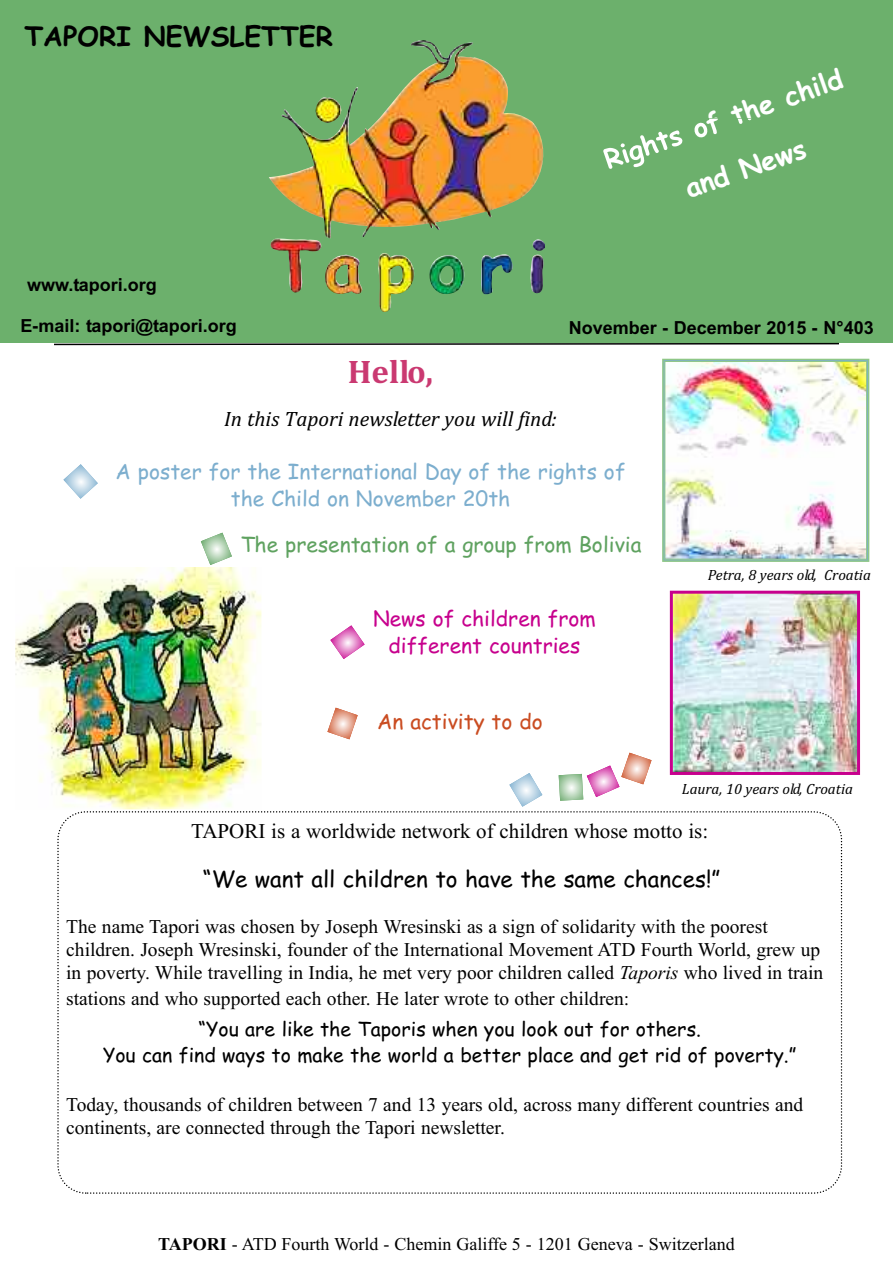
<style>
.page{position:relative;width:893px;height:1263px;background:#fff}
.page>*{position:absolute;margin:0;border:0;box-sizing:border-box;transform-origin:0 0}
.t1{font:700 33px "Cambria";color:#ca3971}
.t2{font:700 27px "Comic Sans MS";color:#fff}
.t3{font:700 27px "Comic Sans MS";color:#000}
.t4{font:22.5px "Comic Sans MS";color:#000}
.t5{font:21px/27.5px "Comic Sans MS";color:#7caece;text-align:center}
.t6{font:21px "Times New Roman";color:#000}
.t7{font:21px/27.5px "Comic Sans MS";color:#c7008d;text-align:center}
.t8{font:italic 21px "Cambria";color:#000}
.t9{font:21px "Comic Sans MS";color:#5fa260}
.t10{font:21px "Comic Sans MS";color:#ca4c21}
.t11{font:19.5px/23.4px "Times New Roman";color:#000}
.t12{font:19.5px/25.5px "Comic Sans MS";color:#000;text-align:center}
.t13{font:700 18px "Arial";color:#000}
.t14{font:18px "Times New Roman";color:#000}
.t15{font:italic 15px "Cambria";color:#000}
.s1{font-style:italic}
.s2{font-weight:700}
</style>
<div class="page">
<div style="left:0;top:0;width:893px;height:343px;background:#6cb06c"></div>
<svg style="left:54px;top:342px;width:785px;height:4px"></svg>
<img style="left:603px;top:122px;width:104px;height:47px">
<img style="left:667px;top:363px;width:198px;height:194px">
<div style="left:662px;top:359px;width:207px;height:203px;border:2px solid #8fc787"></div>
<div style="left:665px;top:361px;width:202px;height:198px;border:1px solid #8fc787"></div>
<img style="left:674px;top:595px;width:182px;height:176px">
<div style="left:670px;top:591px;width:190px;height:184px;border:3px solid #c7008d"></div>
<img style="left:15px;top:567px;width:246px;height:242px">
<svg style="left:63px;top:464px;width:35px;height:35px"></svg>
<svg style="left:327px;top:708px;width:31px;height:31px"></svg>
<svg style="left:201px;top:533px;width:31px;height:32px"></svg>
<svg style="left:330px;top:625px;width:35px;height:34px"></svg>
<svg style="left:509px;top:773px;width:33px;height:34px"></svg>
<svg style="left:559px;top:753px;width:92px;height:48px"></svg>
<img style="left:269px;top:40px;width:276px;height:272px">
<svg style="left:57px;top:811px;width:786px;height:383px"></svg>
<div style="left:94px;top:868px;width:735px;height:31px;background:#fff"></div>
<h2 class="t3" style="left:25px;top:21px;width:310px">TAPORI NEWSLETTER</h2>
<h2 class="t2" style="left:600px;top:145px;width:252px;rotate:-19deg">Rights of the child</h2>
<h2 class="t2" style="left:681px;top:174px;width:128px;rotate:-19deg">and News</h2>
<p class="t13" style="left:27px;top:274px;width:131px">www.tapori.org</p>
<p class="t13" style="left:21px;top:316px;width:218px">E-mail: tapori@tapori.org</p>
<h1 class="t1" style="left:348px;top:353px;width:87px">Hello,</h1>
<p class="t8" style="left:224px;top:406px;width:334px">In this Tapori newsletter you will find:</p>
<p class="t13" style="left:569px;top:317px;width:306px">November - December 2015 - N°403</p>
<p class="t5" style="left:116px;top:458px;width:511px">A poster for the International Day of the rights of the Child on November 20th</p>
<p class="t9" style="left:240px;top:533px;width:403px">The presentation of a group from Bolivia</p>
<p class="t7" style="left:373px;top:605px;width:224px">News of children from different countries</p>
<p class="t10" style="left:377px;top:710px;width:167px">An activity to do</p>
<p class="t15" style="left:708px;top:565px;width:165px">Petra, 8 years old, Croatia</p>
<p class="t15" style="left:682px;top:779px;width:173px">Laura, 10 years old, Croatia</p>
<p class="t6" style="left:191px;top:819px;width:518px">TAPORI is a worldwide network of children whose motto is:</p>
<p class="t4" style="left:203px;top:866px;width:519px">“We want all children to have the same chances!”</p>
<p class="t11" style="left:66px;top:914px;width:759px">The name Tapori was chosen by Joseph Wresinski as a sign of solidarity with the poorest children. Joseph Wresinski, founder of the International Movement ATD Fourth World, grew up in poverty. While travelling in India, he met very poor children called <span class="s1">Taporis</span> who lived in train</p>
<p class="t11" style="left:66px;top:986px;width:565px">stations and who supported each other. He later wrote to other children:</p>
<p class="t12" style="left:103px;top:1017px;width:695px">“You are like the Taporis when you look out for others.<br>You can find ways to make the world a better place and get rid of poverty.”</p>
<p class="t11" style="left:66px;top:1092px;width:739px">Today, thousands of children between 7 and 13 years old, across many different countries and continents, are connected through the Tapori newsletter.</p>
<p class="t14" style="left:158px;top:1233px;width:578px"><span class="s2">TAPORI</span> - ATD Fourth World - Chemin Galiffe 5 - 1201 Geneva - Switzerland</p>
</div>
